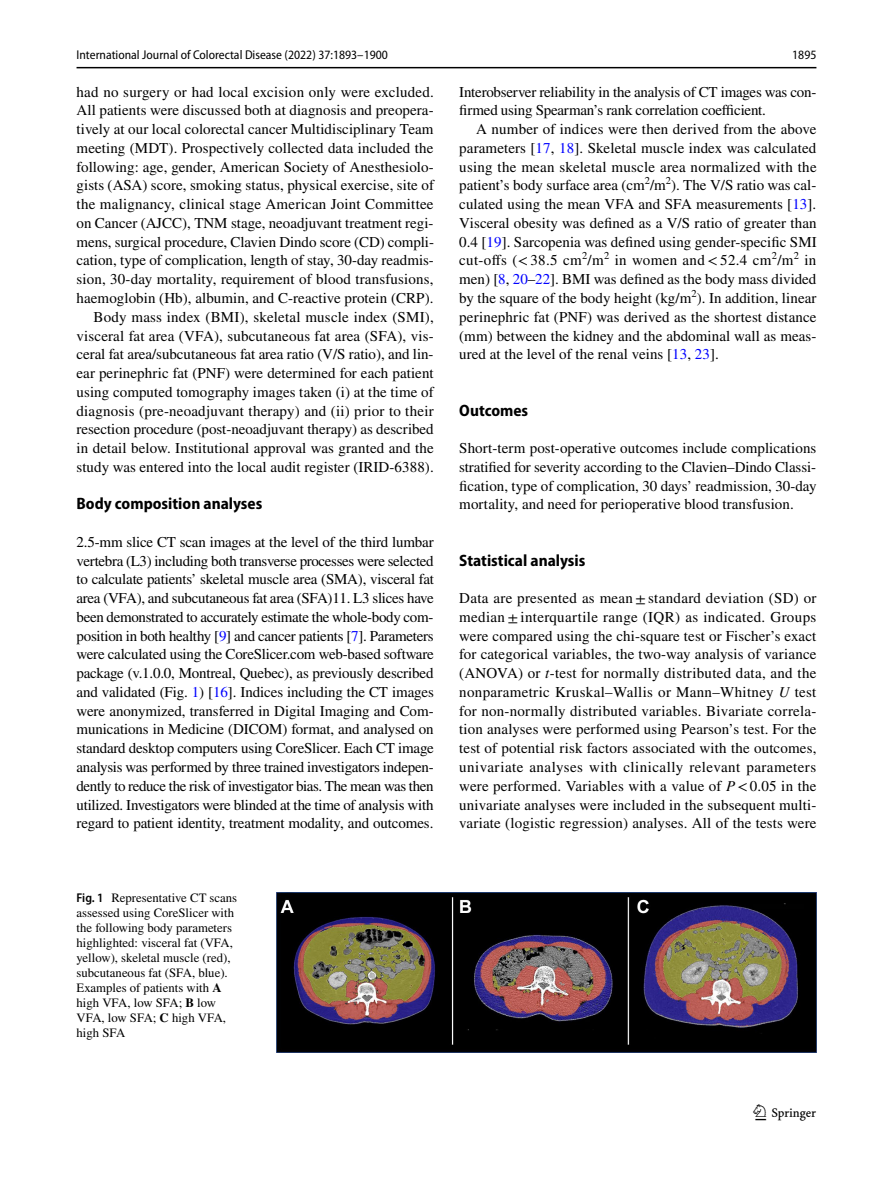
<style>
.page{position:relative;width:893px;height:1187px;background:#fff}
.page>*{position:absolute;margin:0;border:0;box-sizing:border-box;transform-origin:0 0}
.t1{font:22.5px "Springnew Regular 3";color:#000}
.t2{font:700 semi-condensed 16.5px "Myriad Pro";color:#000}
.t3{font:15px/18.8px "STIX";letter-spacing:.005em;color:#000;text-align:justify}
.t4{font:15px/18.8px "STIX";letter-spacing:-.015em;color:#000}
.t5{font:12.75px/15px "STIX";color:#000}
.t6{font:semi-condensed 12.75px "Myriad Pro";color:#000}
.s1{color:#00f}
.s2{font-style:italic}
.s3{font-family:"Myriad Pro";font-weight:600;font-stretch:semi-condensed}
.s4{font-weight:700}
</style>
<div class="page">
<hr style="left:77px;top:67px;width:739px;height:1px;background:#000">
<img style="left:276px;top:892px;width:540px;height:160px">
<p class="t6" style="left:77px;top:48px;width:313px">International Journal of Colorectal Disease (2022) 37:1893–1900</p>
<p class="t6" style="left:792px;top:48px;width:26px">1895</p>
<p class="t3" style="left:77px;top:83px;width:359px;text-align:right">had no surgery or had local excision only were excluded.<br>All patients were discussed both at diagnosis and preopera&shy;tively at our local colorectal cancer Multidisciplinary Team meeting (MDT). Prospectively collected data included the following: age, gender, American Society of Anesthesiolo&shy;gists (ASA) score, smoking status, physical exercise, site of the malignancy, clinical stage American Joint Committee on Cancer (AJCC), TNM stage, neoadjuvant treatment regi&shy;mens, surgical procedure, Clavien Dindo score (CD) compli&shy;cation, type of complication, length of stay, 30-day readmis&shy;sion, 30-day mortality, requirement of blood transfusions, haemoglobin (Hb), albumin, and C-reactive protein (CRP).<br>Body mass index (BMI), skeletal muscle index (SMI), visceral fat area (VFA), subcutaneous fat area (SFA), vis&shy;ceral fat area/subcutaneous fat area ratio (V/S ratio), and lin&shy;ear perinephric fat (PNF) were determined for each patient using computed tomography images taken (i) at the time of diagnosis (pre-neoadjuvant therapy) and (ii) prior to their resection procedure (post-neoadjuvant therapy) as described in detail below. Institutional approval was granted and the study was entered into the local audit register (IRID-6388).</p>
<p class="t2" style="left:77px;top:494px;width:187px">Body composition analyses</p>
<p class="t3" style="left:77px;top:533px;width:359px">2.5-mm slice CT scan images at the level of the third lumbar vertebra (L3) including both transverse processes were selected to calculate patients’ skeletal muscle area (SMA), visceral fat area (VFA), and subcutaneous fat area (SFA)11. L3 slices have been demonstrated to accurately estimate the whole-body com&shy;position in both healthy [<span class="s1">9</span>] and cancer patients [<span class="s1">7</span>]. Parameters were calculated using the CoreSlicer.com web-based software package (v.1.0.0, Montreal, Quebec), as previously described and validated (Fig. <span class="s1">1</span>) [<span class="s1">16</span>]. Indices including the CT images were anonymized, transferred in Digital Imaging and Com&shy;munications in Medicine (DICOM) format, and analysed on standard desktop computers using CoreSlicer. Each CT image analysis was performed by three trained investigators indepen&shy;dently to reduce the risk of investigator bias. The mean was then utilized. Investigators were blinded at the time of analysis with regard to patient identity, treatment modality, and outcomes.</p>
<p class="t4" style="left:459px;top:83px;width:359px">Interobserver reliability in the analysis of CT images was con&shy;firmed using Spearman’s rank correlation coefficient.</p>
<p class="t3" style="left:459px;top:121px;width:359px;text-indent:17px">A number of indices were then derived from the above parameters [<span class="s1">17</span>, <span class="s1">18</span>]. Skeletal muscle index was calculated using the mean skeletal muscle area normalized with the patient’s body surface area (cm<sup>2</sup>/m<sup>2</sup>). The V/S ratio was cal&shy;culated using the mean VFA and SFA measurements [<span class="s1">13</span>].<br>Visceral obesity was defined as a V/S ratio of greater than 0.4 [<span class="s1">19</span>]. Sarcopenia was defined using gender-specific SMI cut-offs (&lt;38.5 cm<sup>2</sup>/m<sup>2</sup> in women and&lt;52.4 cm<sup>2</sup>/m<sup>2</sup> in men) [<span class="s1">8</span>, <span class="s1">20</span>–<span class="s1">22</span>]. BMI was defined as the body mass divided by the square of the body height (kg/m<sup>2</sup>). In addition, linear perinephric fat (PNF) was derived as the shortest distance (mm) between the kidney and the abdominal wall as meas&shy;ured at the level of the renal veins [<span class="s1">13</span>, <span class="s1">23</span>].</p>
<p class="t2" style="left:459px;top:401px;width:70px">Outcomes</p>
<p class="t3" style="left:459px;top:439px;width:359px">Short-term post-operative outcomes include complications stratified for severity according to the Clavien–Dindo Classi&shy;fication, type of complication, 30 days’ readmission, 30-day mortality, and need for perioperative blood transfusion.</p>
<p class="t2" style="left:459px;top:551px;width:128px">Statistical analysis</p>
<p class="t3" style="left:459px;top:589px;width:359px">Data are presented as mean±standard deviation (SD) or median ±interquartile range (IQR) as indicated. Groups were compared using the chi-square test or Fischer’s exact for categorical variables, the two-way analysis of variance (ANOVA) or <span class="s2">t</span>-test for normally distributed data, and the nonparametric Kruskal–Wallis or Mann–Whitney <span class="s2">U</span> test for non-normally distributed variables. Bivariate correla&shy;tion analyses were performed using Pearson’s test. For the test of potential risk factors associated with the outcomes, univariate analyses with clinically relevant parameters were performed. Variables with a value of <span class="s2">P</span>&lt;0.05 in the univariate analyses were included in the subsequent multi&shy;variate (logistic regression) analyses. All of the tests were</p>
<p class="t5" style="left:77px;top:891px;width:162px"><span class="s3">Fig. 1</span> Representative CT scans assessed using CoreSlicer with the following body parameters highlighted: visceral fat (VFA, yellow), skeletal muscle (red), subcutaneous fat (SFA, blue).<br>Examples of patients with <span class="s4">A </span>high VFA, low SFA; <span class="s4">B</span> low<br>VFA, low SFA; <span class="s4">C</span> high VFA, high SFA</p>
<h1 class="t1" style="left:755px;top:1104px;width:62px">1 3</h1>
</div>
